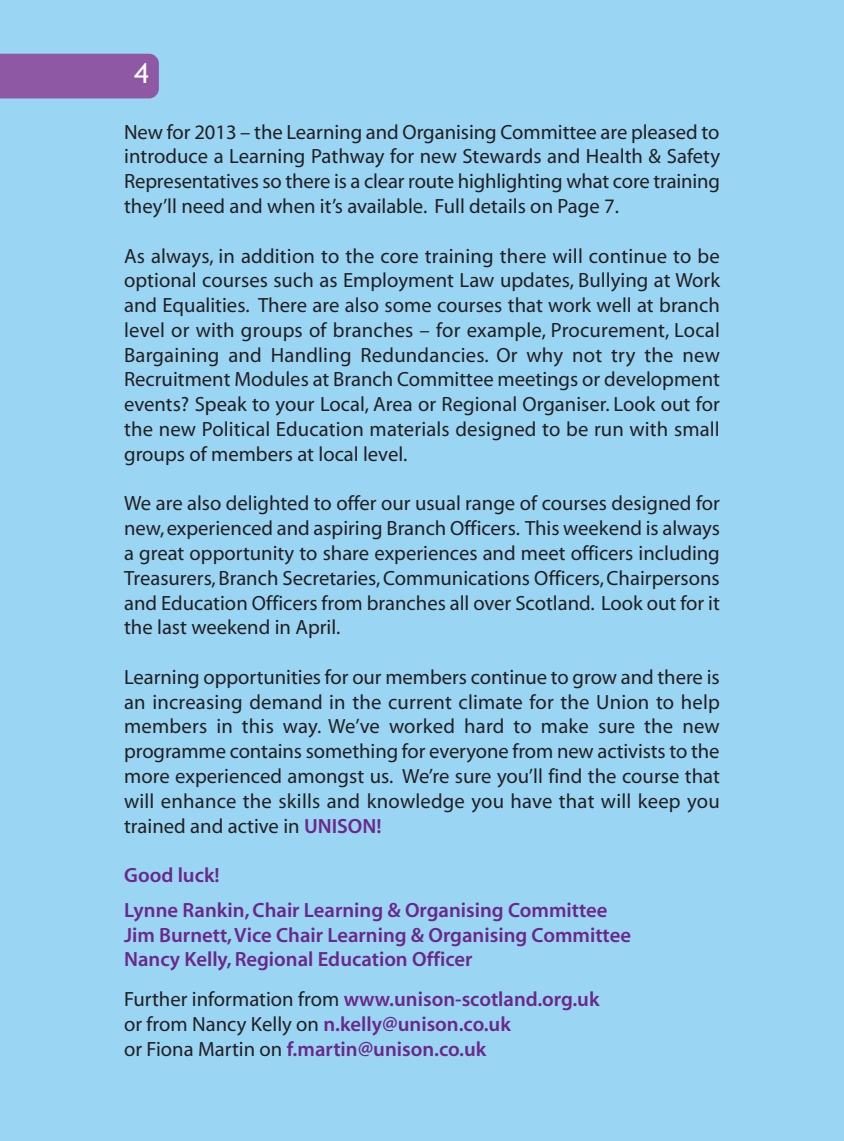
<style>
.page{position:relative;width:844px;height:1141px;background:#fff}
.page>*{position:absolute;margin:0;border:0;box-sizing:border-box;transform-origin:0 0}
.t1{font:28px "Trebuchet MS";color:#fff}
.t2{font:20.65px/24.8px "Myriad MM 400 wt 600 wd";color:#231f20;text-align:justify}
.t3{font:20.65px/24.8px "Myriad MM 565 wt 600 wd";color:#6c2789}
.s1{font-family:"Myriad MM 565 wt 600 wd";color:#6c2789}
.s2{font-family:"Myriad MM 400 wt 600 wd";color:#231f20}
</style>
<div class="page">
<hr style="left:843px;top:0;width:1px;height:1141px;background:#9ad5f4">
<div style="left:0;top:0;width:843px;height:1141px;background:#9ad5f4"></div>
<div style="left:0;top:54px;width:159px;height:44px;background:#8e58a4"></div>
<h1 class="t1" style="left:134px;top:57px;width:16px">4</h1>
<p class="t2" style="left:124px;top:121px;width:597px">New for 2013 – the Learning and Organising Committee are pleased to introduce a Learning Pathway for new Stewards and Health &amp; Safety Representatives so there is a clear route highlighting what core training they’ll need and when it’s available. Full details on Page 7.</p>
<p class="t2" style="left:124px;top:245px;width:597px">As always, in addition to the core training there will continue to be optional courses such as Employment Law updates, Bullying at Work and Equalities. There are also some courses that work well at branch level or with groups of branches – for example, Procurement, Local Bargaining and Handling Redundancies. Or why not try the new Recruitment Modules at Branch Committee meetings or development events? Speak to your Local, Area or Regional Organiser. Look out for the new Political Education materials designed to be run with small groups of members at local level.</p>
<p class="t2" style="left:124px;top:493px;width:597px">We are also delighted to offer our usual range of courses designed for new, experienced and aspiring Branch Officers. This weekend is always a great opportunity to share experiences and meet officers including Treasurers, Branch Secretaries, Communications Officers, Chairpersons and Education Officers from branches all over Scotland. Look out for it the last weekend in April.</p>
<p class="t2" style="left:124px;top:666px;width:597px">Learning opportunities for our members continue to grow and there is an increasing demand in the current climate for the Union to help members in this way. We’ve worked hard to make sure the new programme contains something for everyone from new activists to the more experienced amongst us. We’re sure you’ll find the course that will enhance the skills and knowledge you have that will keep you trained and active in <span class="s1">UNISON!</span></p>
<p class="t3" style="left:124px;top:860px;width:485px;line-height:34.6px">Good luck!<br>Lynne Rankin, Chair Learning &amp; Organising Committee</p>
<p class="t3" style="left:124px;top:924px;width:508px">Jim Burnett, Vice Chair Learning &amp; Organising Committee<br>Nancy Kelly, Regional Education Officer</p>
<p class="t3" style="left:124px;top:988px;width:477px"><span class="s2">Further information from</span> www.unison-scotland.org.uk <span class="s2">or from Nancy Kelly on</span> n.kelly@unison.co.uk<br><span class="s2">or Fiona Martin on</span> f.martin@unison.co.uk</p>
</div>
